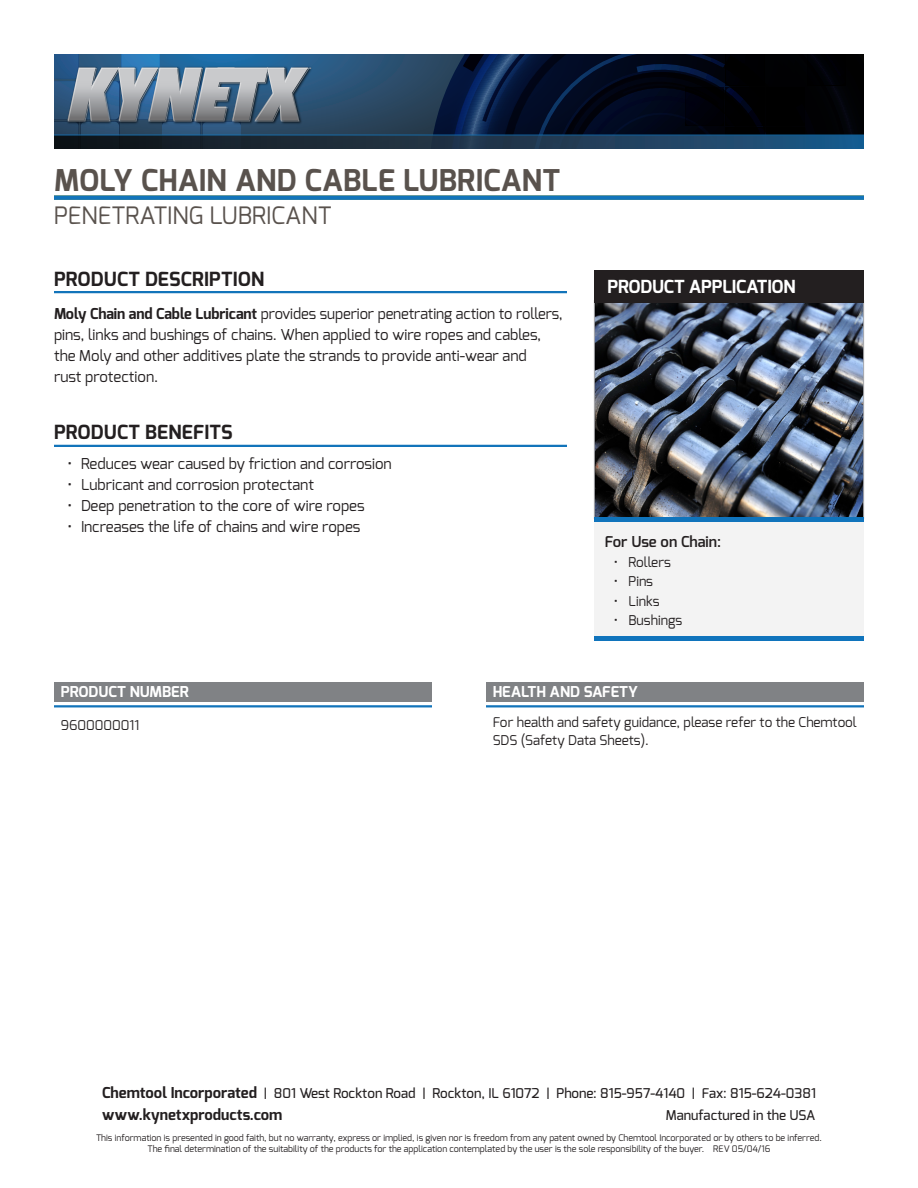
<style>
.page{position:relative;width:918px;height:1188px;background:#fff}
.page>*{position:absolute;margin:0;border:0;box-sizing:border-box;transform-origin:0 0}
.t1{font:700 30px "Exo";letter-spacing:.01em;color:#59524d}
.t2{font:24px "Exo";color:#59524d}
.HD_Prod_Desc_Feature{font:700 19.5px "Exo";letter-spacing:.01em;color:#231f20}
.t3{font:700 18px "Exo";letter-spacing:-.01em;color:#fff}
.t4{font:15px/21px "Exo";color:#231f20}
.HD_New_Product_Title{font:700 15px "Exo";color:#fff}
.t5{font:700 15px "Exo";color:#231f20}
.t6{font:600 15px "Exo";color:#231f20}
.Product_codes{font:13.5px/18px "Exo";color:#231f20}
.t7{font:500 13.5px "Exo";color:#231f20}
.t8{font:9px/10.8px "Exo";color:#231f20;text-align:center}
.s1{font-weight:700}
.s2{font-weight:700;font-size:15px}
</style>
<div class="page">
<div style="left:594px;top:510px;width:270px;height:128px;background:#f3f3f3"></div>
<svg style="left:54px;top:54px;width:810px;height:94px;background:#263a4f"></svg>
<div style="left:54px;top:195px;width:810px;height:5px;background:#1274ba"></div>
<hr style="left:54px;top:291px;width:513px;height:2px;background:#1274ba">
<hr style="left:54px;top:445px;width:513px;height:2px;background:#1274ba">
<div style="left:54px;top:682px;width:378px;height:20px;background:#808285"></div>
<div style="left:486px;top:682px;width:378px;height:20px;background:#808285"></div>
<hr style="left:54px;top:705px;width:378px;height:2px;background:#1274ba">
<hr style="left:486px;top:705px;width:378px;height:2px;background:#1274ba">
<hr style="left:594px;top:636px;width:270px;height:4px;background:#1074bc">
<img style="left:596px;top:302px;width:266px;height:215px">
<div style="left:594px;top:270px;width:270px;height:32px;background:#231f20"></div>
<hr style="left:594px;top:517px;width:270px;height:4px;background:#1074bc">
<p class="t1" style="left:54px;top:161px;width:508px">MOLY CHAIN AND CABLE LUBRICANT</p>
<p class="t2" style="left:54px;top:200px;width:279px">PENETRATING LUBRICANT</p>
<p class="HD_Prod_Desc_Feature" style="left:54px;top:266px;width:212px">PRODUCT DESCRIPTION</p>
<p class="t4" style="left:54px;top:303px;width:510px"><span class="s1">Moly Chain and Cable Lubricant</span> provides superior penetrating action to rollers, pins, links and bushings of chains. When applied to wire ropes and cables, the Moly and other additives plate the strands to provide anti-wear and<br>rust protection.</p>
<p class="HD_Prod_Desc_Feature" style="left:54px;top:420px;width:180px">PRODUCT BENEFITS</p>
<p class="t4" style="left:68px;top:453px;width:326px">• Reduces wear caused by friction and corrosion</p>
<p class="t4" style="left:68px;top:474px;width:248px">• Lubricant and corrosion protectant</p>
<p class="t4" style="left:68px;top:495px;width:299px">• Deep penetration to the core of wire ropes</p>
<p class="t4" style="left:68px;top:516px;width:295px">• Increases the life of chains and wire ropes</p>
<p class="t3" style="left:608px;top:275px;width:190px">PRODUCT APPLICATION</p>
<p class="t6" style="left:605px;top:532px;width:118px">For Use on Chain:</p>
<p class="Product_codes" style="left:614px;top:553px;width:59px">• Rollers</p>
<p class="Product_codes" style="left:614px;top:572px;width:41px">• Pins</p>
<p class="Product_codes" style="left:614px;top:592px;width:47px">• Links</p>
<p class="Product_codes" style="left:614px;top:611px;width:70px">• Bushings</p>
<p class="HD_New_Product_Title" style="left:61px;top:682px;width:130px">PRODUCT NUMBER</p>
<p class="Product_codes" style="left:61px;top:717px;width:80px">9600000011</p>
<p class="HD_New_Product_Title" style="left:493px;top:682px;width:147px">HEALTH AND SAFETY</p>
<p class="Product_codes" style="left:493px;top:713px;width:366px">For health and safety guidance, please refer to the Chemtool<br>SDS (Safety Data Sheets).</p>
<p class="t7" style="left:102px;top:1084px;width:715px"><span class="s2">Chemtool Incorporated</span> | 801 West Rockton Road | Rockton, IL 61072 | Phone: 815-957-4140 | Fax: 815-624-0381</p>
<p class="t5" style="left:102px;top:1105px;width:182px">www.kynetxproducts.com</p>
<p class="t7" style="left:666px;top:1107px;width:151px">Manufactured in the USA</p>
<p class="t8" style="left:96px;top:1133px;width:727px">This information is presented in good faith, but no warranty, express or implied, is given nor is freedom from any patent owned by Chemtool Incorporated or by others to be inferred.<br>The final determination of the suitability of the products for the application contemplated by the user is the sole responsibility of the buyer. REV 05/04/16</p>
</div>
